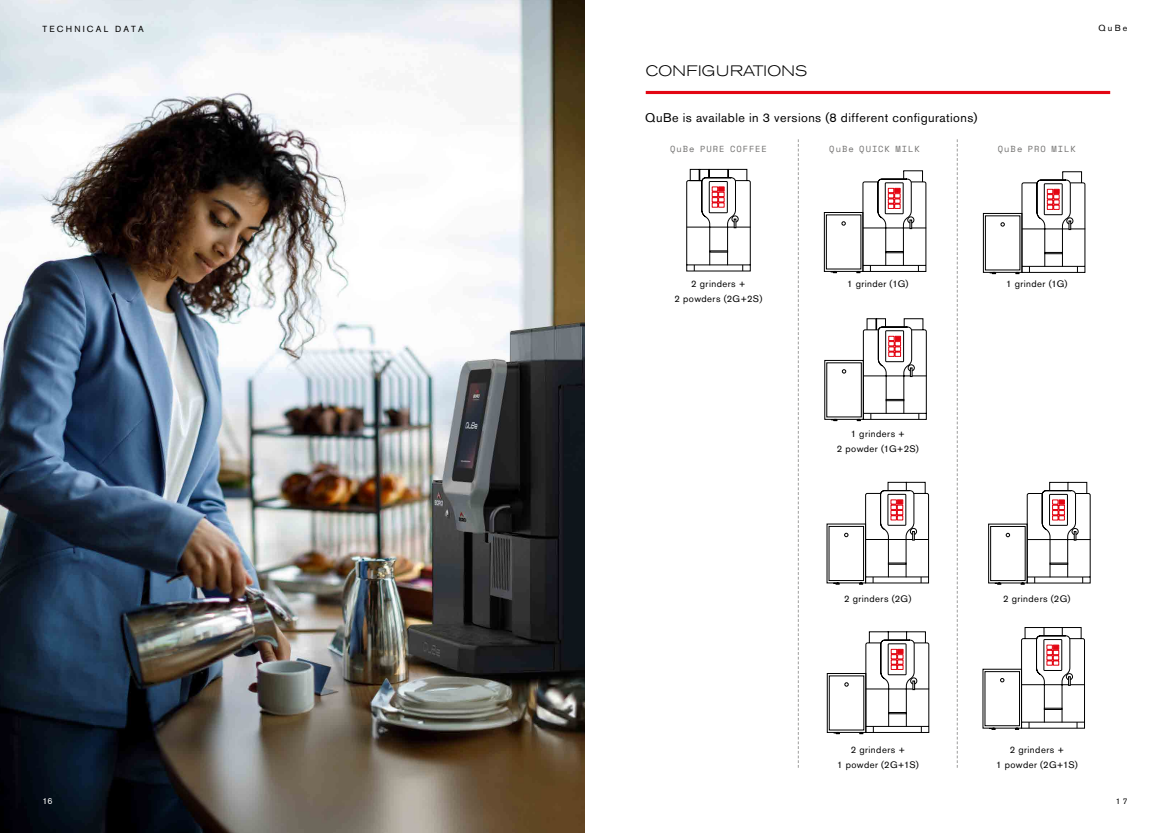
<style>
.page{position:relative;width:1170px;height:833px;background:#fff}
.page>*{position:absolute;margin:0;border:0;box-sizing:border-box;transform-origin:0 0}
.t1{font:300 expanded 15px "Akzidenz Grotesk BQ";letter-spacing:.02em;color:#000}
.t2{font:12.5px "Akzidenz Grotesk BQ";letter-spacing:.04em;color:#000}
.t3{font:9.38px/15px "Akzidenz Grotesk BQ";letter-spacing:.045em;color:#000;text-align:center}
.t4{font:8.75px "Space Mono";letter-spacing:.115em;color:#71706f}
.t5{font:8.75px "Akzidenz Grotesk BQ";letter-spacing:.25em;color:#000}
.t6{font:8.75px "Akzidenz Grotesk BQ";color:#fff}
.t7{font:8.12px "Akzidenz Grotesk BQ";color:#000}
</style>
<div class="page">
<img style="left:0;top:0;width:584px;height:833px">
<hr style="left:645px;top:91px;width:465px;height:3px;background:#e30613">
<svg style="left:823px;top:170px;width:103px;height:103px"></svg>
<svg style="left:982px;top:171px;width:103px;height:103px"></svg>
<svg style="left:826px;top:482px;width:103px;height:102px"></svg>
<svg style="left:988px;top:482px;width:102px;height:102px"></svg>
<svg style="left:826px;top:631px;width:103px;height:103px"></svg>
<svg style="left:982px;top:627px;width:102px;height:102px"></svg>
<svg style="left:686px;top:169px;width:64px;height:102px"></svg>
<svg style="left:824px;top:318px;width:102px;height:103px"></svg>
<svg style="left:797px;top:139px;width:1px;height:628px"></svg>
<svg style="left:956px;top:139px;width:1px;height:628px"></svg>
<p class="t5" style="left:43px;top:24px;width:103px">TECHNICAL DATA</p>
<p class="t6" style="left:43px;top:796px;width:12px">16</p>
<h1 class="t1" style="left:645px;top:63px;width:163px">CONFIGURATIONS</h1>
<h2 class="t2" style="left:645px;top:110px;width:333px">QuBe is available in 3 versions (8 different configurations)</h2>
<p class="t4" style="left:670px;top:143px;width:98px">QuBe PURE COFFEE</p>
<p class="t4" style="left:829px;top:143px;width:92px">QuBe QUICK MILK</p>
<p class="t4" style="left:997px;top:143px;width:79px">QuBe PRO MILK</p>
<p class="t5" style="left:1098px;top:23px;width:30px">QuBe</p>
<p class="t3" style="left:674px;top:276px;width:89px">2 grinders +<br>2 powders (2G+2S)</p>
<p class="t3" style="left:847px;top:276px;width:63px">1 grinder (1G)</p>
<p class="t3" style="left:1006px;top:276px;width:63px">1 grinder (1G)</p>
<p class="t3" style="left:836px;top:426px;width:83px">1 grinders +<br>2 powder (1G+2S)</p>
<p class="t3" style="left:844px;top:591px;width:69px">2 grinders (2G)</p>
<p class="t3" style="left:1003px;top:591px;width:69px">2 grinders (2G)</p>
<p class="t3" style="left:837px;top:741px;width:83px">2 grinders +<br>1 powder (2G+1S)</p>
<p class="t3" style="left:996px;top:741px;width:83px">2 grinders +<br>1 powder (2G+1S)</p>
<p class="t7" style="left:1115px;top:796px;width:13px">17</p>
</div>
